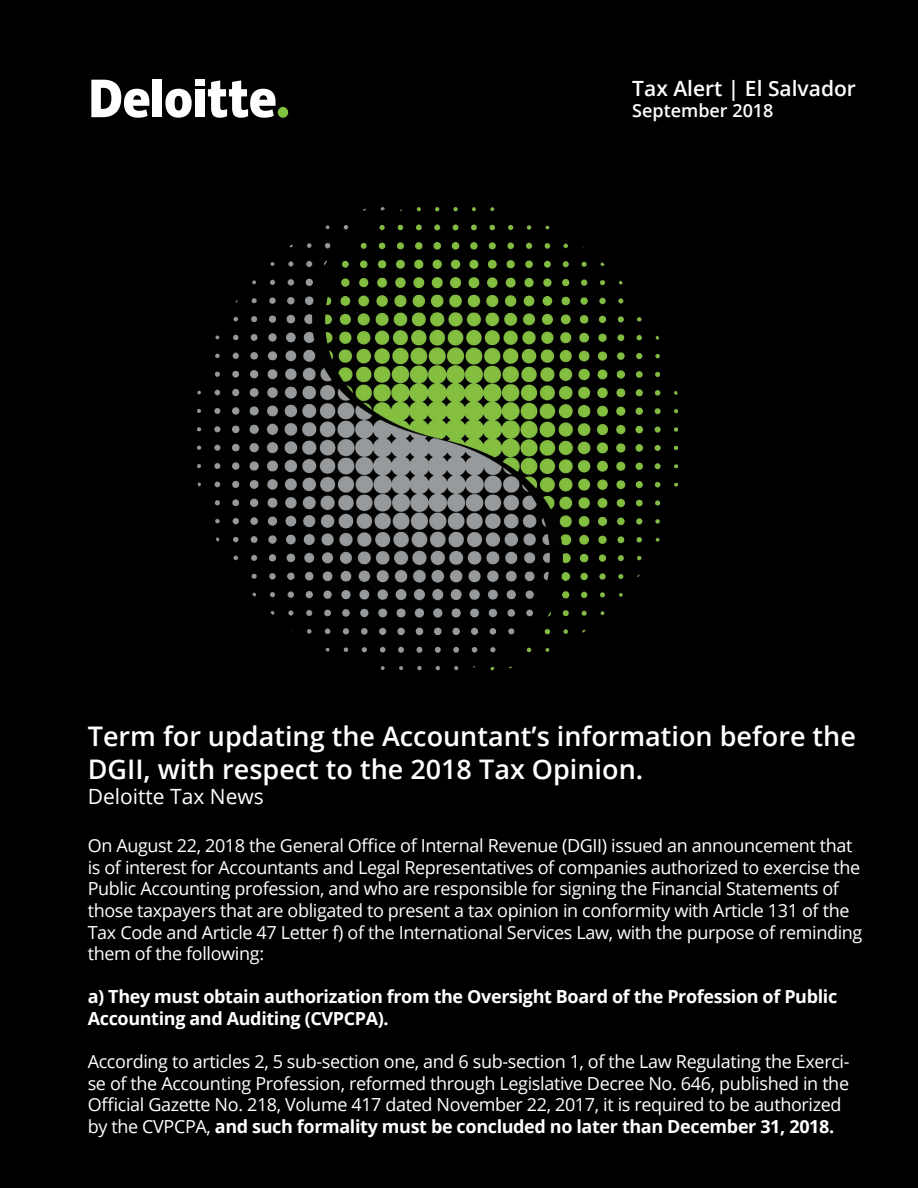
<style>
.page{position:relative;width:918px;height:1188px;background:#000}
.page>*{position:absolute;margin:0;border:0;box-sizing:border-box;transform-origin:0 0}
.t1{font:600 27px/32.4px "Open Sans";color:#fff}
.t2{font:600 21px "Open Sans";color:#fff}
.t3{font:21px "Open Sans";color:#fff}
.t4{font:18px/21.6px "Open Sans";letter-spacing:-.02em;color:#fff}
.t5{font:700 18px/21.6px "Open Sans";letter-spacing:-.02em;color:#fff}
.t6{font:600 18px "Open Sans";color:#fff}
.s1{font-weight:700}
</style>
<div class="page">
<img style="left:197px;top:198px;width:480px;height:481px">
<div style="left:278px;top:107px;width:10px;height:11px;background:#7fc241;border-radius:50%"></div>
<div style="left:153px;top:80px;width:9px;height:37px;background:#fff"></div>
<svg style="left:165px;top:89px;width:27px;height:29px"></svg>
<div style="left:195px;top:89px;width:9px;height:28px;background:#fff"></div>
<div style="left:195px;top:80px;width:9px;height:6px;background:#fff"></div>
<svg style="left:208px;top:80px;width:68px;height:38px"></svg>
<svg style="left:91px;top:80px;width:58px;height:38px"></svg>
<p class="t2" style="left:632px;top:74px;width:225px">Tax Alert | El Salvador</p>
<p class="t6" style="left:632px;top:98px;width:143px">September 2018</p>
<h1 class="t1" style="left:88px;top:720px;width:770px">Term for updating the Accountant’s information before the<br>DGII, with respect to the 2018 Tax Opinion.</h1>
<p class="t3" style="left:88px;top:782px;width:178px">Deloitte Tax News</p>
<p class="t4" style="left:88px;top:834px;width:776px">On August 22, 2018 the General Office of Internal Revenue (DGII) issued an announcement that is of interest for Accountants and Legal Representatives of companies authorized to exercise the Public Accounting profession, and who are responsible for signing the Financial Statements of those taxpayers that are obligated to present a tax opinion in conformity with Article 131 of the Tax Code and Article 47 Letter f) of the International Services Law, with the purpose of reminding them of the following:</p>
<p class="t5" style="left:88px;top:986px;width:751px">a) They must obtain authorization from the Oversight Board of the Profession of Public<br>Accounting and Auditing (CVPCPA).</p>
<p class="t4" style="left:88px;top:1050px;width:763px">According to articles 2, 5 sub-section one, and 6 sub-section 1, of the Law Regulating the Exerci&shy;se of the Accounting Profession, reformed through Legislative Decree No. 646, published in the Official Gazette No. 218, Volume 417 dated November 22, 2017, it is required to be authorized by the CVPCPA, <span class="s1">and such formality must be concluded no later than December 31, 2018.</span></p>
</div>
